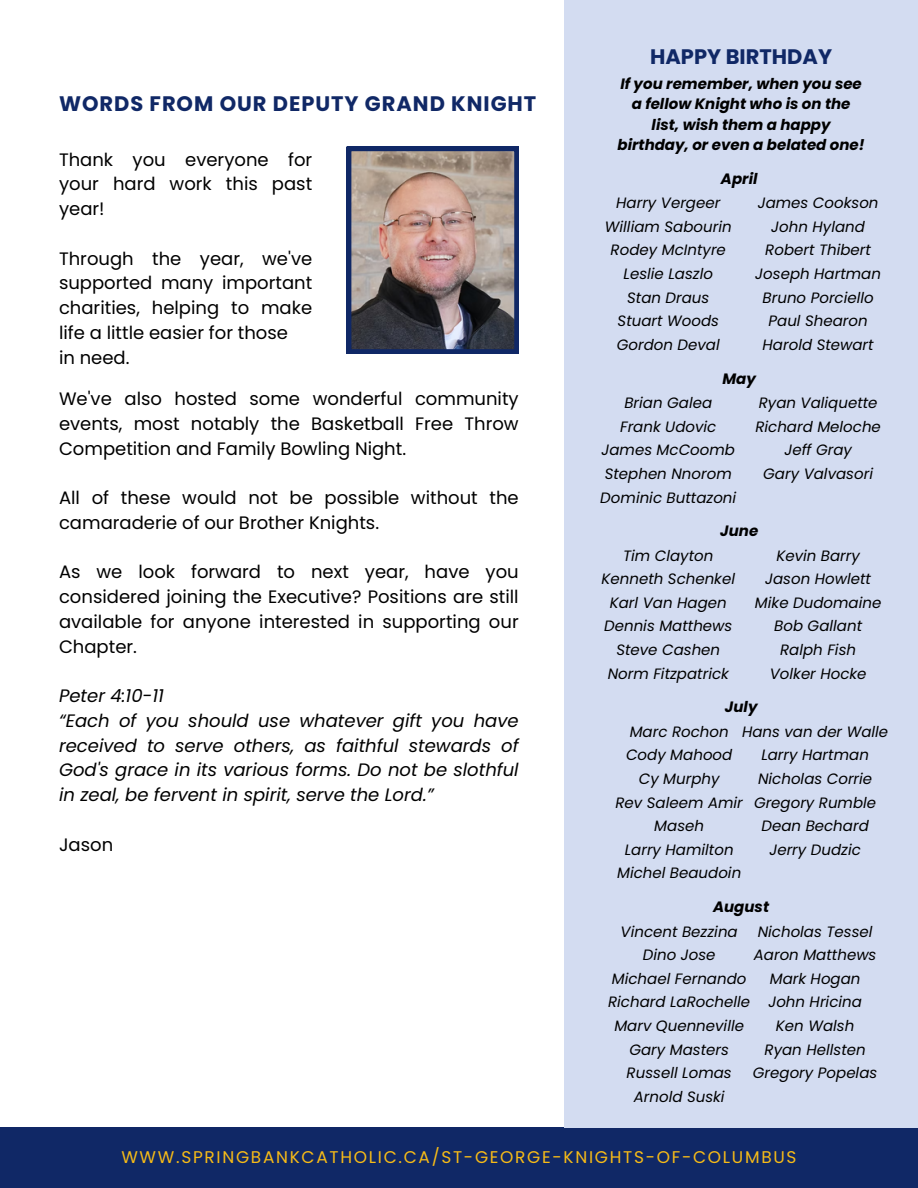
<style>
.page{position:relative;width:918px;height:1188px;background:#fff}
.page>*{position:absolute;margin:0;border:0;box-sizing:border-box;transform-origin:0 0}
.t1{font:700 21px "Poppins";letter-spacing:.045em;color:#102866}
.t2{font:700 21px "Poppins";color:#102866}
.t3{font:18px/24.8px "Poppins";color:#000;text-align:justify}
.t4{font:italic 18px/24.8px "Poppins";color:#000}
.t5{font:16.95px "Poppins";letter-spacing:.1em;color:#f7bb17}
.t6{font:italic 15px/23.7px "Poppins";color:#000;text-align:center}
.t7{font:italic 700 15px/20.2px "Poppins";color:#000;text-align:center}
</style>
<div class="page">
<div style="left:0;top:1127px;width:918px;height:61px;background:#102866"></div>
<div style="left:564px;top:0;width:354px;height:1127px;background:#d3dcf1"></div>
<img style="left:347px;top:147px;width:172px;height:207px">
<p class="t1" style="left:59px;top:89px;width:479px">WORDS FROM OUR DEPUTY GRAND KNIGHT</p>
<h3 class="t3" style="left:59px;top:147px;width:255px">Thank you everyone for your hard work this past year!</h3>
<h3 class="t3" style="left:59px;top:246px;width:255px;text-align:left">Through the year, we've supported many important charities, helping to make life a little easier for those<br>in need.</h3>
<h3 class="t3" style="left:59px;top:386px;width:461px">We've also hosted some wonderful community events, most notably the Basketball Free Throw Competition and Family Bowling Night.</h3>
<h3 class="t3" style="left:59px;top:485px;width:461px">All of these would not be possible without the camaraderie of our Brother Knights.</h3>
<h3 class="t3" style="left:59px;top:560px;width:461px">As we look forward to next year, have you considered joining the Executive? Positions are still available for anyone interested in supporting our Chapter.</h3>
<h3 class="t4" style="left:59px;top:683px;width:461px">Peter 4:10-11<br>“Each of you should use whatever gift you have received to serve others, as faithful stewards of God's grace in its various forms. Do not be slothful in zeal, be fervent in spirit, serve the Lord.”</h3>
<h2 class="t3" style="left:59px;top:832px;width:56px">Jason</h2>
<h4 class="t2" style="left:650px;top:42px;width:184px">HAPPY BIRTHDAY</h4>
<h4 class="t7" style="left:618px;top:74px;width:249px">If you remember, when you see a fellow Knight who is on the list, wish them a happy birthday, or even a belated one!</h4>
<p class="t7" style="left:721px;top:168px;width:38px">April</p>
<p class="t6" style="left:616px;top:191px;width:106px">Harry Vergeer</p>
<p class="t6" style="left:605px;top:215px;width:128px">William Sabourin</p>
<p class="t6" style="left:611px;top:238px;width:117px">Rodey McIntyre</p>
<p class="t6" style="left:624px;top:262px;width:91px">Leslie Laszlo</p>
<p class="t6" style="left:627px;top:286px;width:84px">Stan Draus</p>
<p class="t6" style="left:618px;top:309px;width:103px">Stuart Woods</p>
<p class="t6" style="left:617px;top:333px;width:104px">Gordon Deval</p>
<p class="t6" style="left:758px;top:191px;width:122px">James Cookson</p>
<p class="t6" style="left:771px;top:215px;width:95px">John Hyland</p>
<p class="t6" style="left:765px;top:238px;width:107px">Robert Thibert</p>
<p class="t6" style="left:755px;top:262px;width:127px">Joseph Hartman</p>
<p class="t6" style="left:763px;top:286px;width:113px">Bruno Porciello</p>
<h4 class="t6" style="left:769px;top:309px;width:101px">Paul Shearon</h4>
<p class="t6" style="left:763px;top:333px;width:113px">Harold Stewart</p>
<p class="t7" style="left:723px;top:368px;width:35px">May</p>
<p class="t6" style="left:624px;top:391px;width:89px">Brian Galea</p>
<p class="t6" style="left:620px;top:415px;width:98px">Frank Udovic</p>
<p class="t6" style="left:601px;top:438px;width:135px">James McCoomb</p>
<p class="t6" style="left:605px;top:462px;width:129px">Stephen Nnorom</p>
<p class="t6" style="left:600px;top:485px;width:137px">Dominic Buttazoni</p>
<p class="t6" style="left:759px;top:391px;width:120px">Ryan Valiquette</p>
<p class="t6" style="left:755px;top:415px;width:127px">Richard Meloche</p>
<h4 class="t6" style="left:784px;top:438px;width:69px">Jeff Gray</h4>
<p class="t6" style="left:763px;top:462px;width:111px">Gary Valvasori</p>
<p class="t7" style="left:720px;top:521px;width:40px">June</p>
<p class="t6" style="left:623px;top:543px;width:92px">Tim Clayton</p>
<p class="t6" style="left:602px;top:567px;width:135px">Kenneth Schenkel</p>
<p class="t6" style="left:610px;top:591px;width:118px">Karl Van Hagen</p>
<p class="t6" style="left:604px;top:614px;width:130px">Dennis Matthews</p>
<p class="t6" style="left:616px;top:638px;width:105px">Steve Cashen</p>
<p class="t6" style="left:608px;top:662px;width:123px">Norm Fitzpatrick</p>
<p class="t6" style="left:776px;top:543px;width:85px">Kevin Barry</p>
<p class="t6" style="left:765px;top:567px;width:107px">Jason Howlett</p>
<p class="t6" style="left:755px;top:591px;width:128px">Mike Dudomaine</p>
<p class="t6" style="left:774px;top:614px;width:89px">Bob Gallant</p>
<h4 class="t6" style="left:780px;top:638px;width:77px">Ralph Fish</h4>
<p class="t6" style="left:770px;top:662px;width:98px">Volker Hocke</p>
<p class="t7" style="left:725px;top:697px;width:34px">July</p>
<p class="t6" style="left:630px;top:720px;width:100px">Marc Rochon</p>
<p class="t6" style="left:626px;top:743px;width:108px">Cody Mahood</p>
<p class="t6" style="left:639px;top:767px;width:82px">Cy Murphy</p>
<p class="t6" style="left:616px;top:791px;width:129px">Rev Saleem Amir<br>Maseh</p>
<p class="t6" style="left:625px;top:838px;width:110px">Larry Hamilton</p>
<p class="t6" style="left:617px;top:861px;width:126px">Michel Beaudoin</p>
<p class="t6" style="left:742px;top:720px;width:148px">Hans van der Walle</p>
<p class="t6" style="left:761px;top:743px;width:109px">Larry Hartman</p>
<p class="t6" style="left:758px;top:767px;width:116px">Nicholas Corrie</p>
<p class="t6" style="left:754px;top:791px;width:124px">Gregory Rumble</p>
<h4 class="t6" style="left:761px;top:814px;width:109px">Dean Bechard</h4>
<p class="t6" style="left:769px;top:838px;width:93px">Jerry Dudzic</p>
<h3 class="t7" style="left:713px;top:897px;width:57px">August</h3>
<p class="t6" style="left:621px;top:919px;width:119px">Vincent Bezzina</p>
<p class="t6" style="left:643px;top:943px;width:74px">Dino Jose</p>
<p class="t6" style="left:612px;top:967px;width:136px">Michael Fernando</p>
<p class="t6" style="left:608px;top:990px;width:144px">Richard LaRochelle</p>
<p class="t6" style="left:614px;top:1014px;width:131px">Marv Quenneville</p>
<p class="t6" style="left:629px;top:1038px;width:101px">Gary Masters</p>
<p class="t6" style="left:627px;top:1061px;width:107px">Russell Lomas</p>
<p class="t6" style="left:634px;top:1085px;width:92px">Arnold Suski</p>
<p class="t6" style="left:758px;top:919px;width:116px">Nicholas Tessel</p>
<p class="t6" style="left:754px;top:943px;width:124px">Aaron Matthews</p>
<p class="t6" style="left:770px;top:967px;width:92px">Mark Hogan</p>
<p class="t6" style="left:768px;top:990px;width:95px">John Hricina</p>
<p class="t6" style="left:776px;top:1014px;width:80px">Ken Walsh</p>
<h1 class="t6" style="left:765px;top:1038px;width:103px">Ryan Hellsten</h1>
<p class="t6" style="left:753px;top:1061px;width:126px">Gregory Popelas</p>
<h1 class="t5" style="left:121px;top:1145px;width:677px">WWW.SPRINGBANKCATHOLIC.CA/ST-GEORGE-KNIGHTS-OF-COLUMBUS</h1>
</div>
